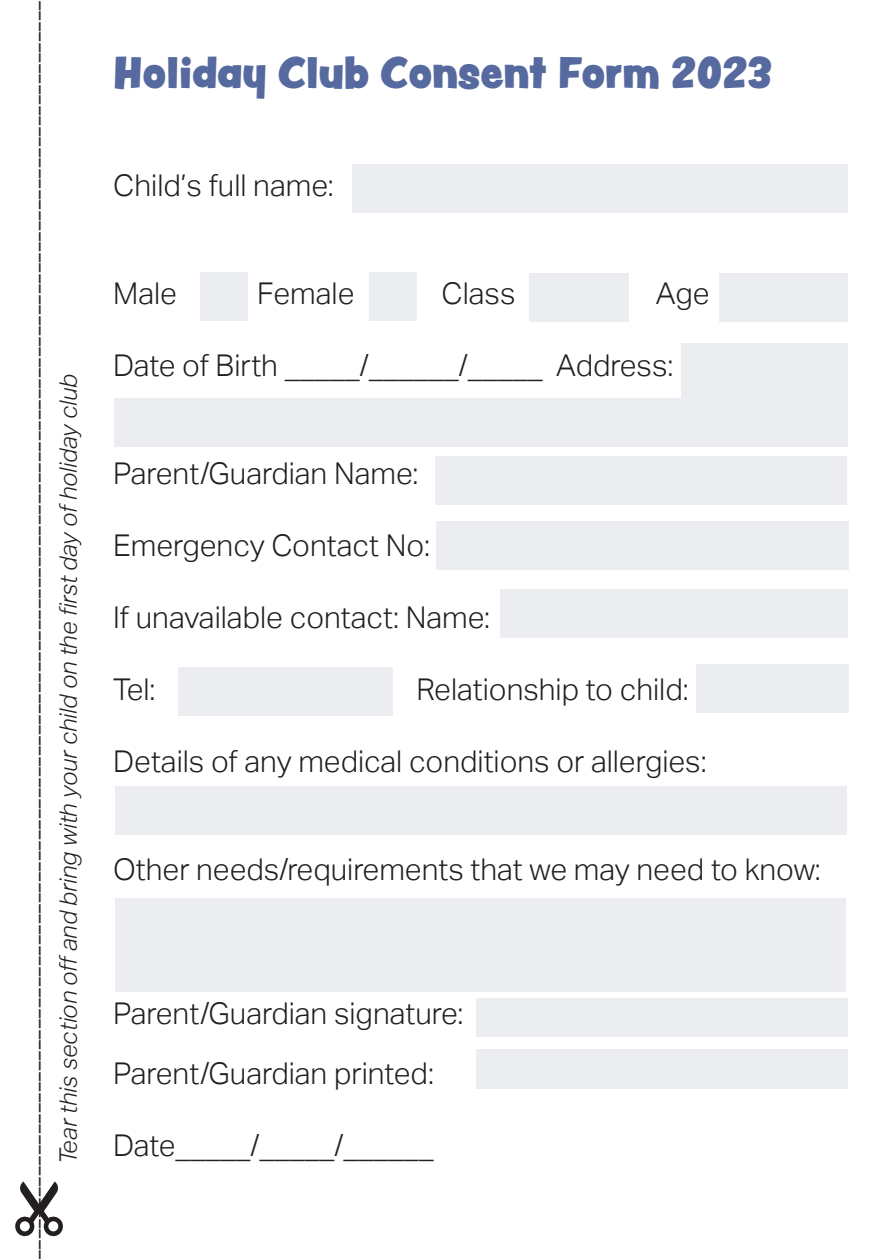
<style>
.page{position:relative;width:893px;height:1259px;background:#fff}
.page>*{position:absolute;margin:0;border:0;box-sizing:border-box;transform-origin:0 0}
.t1{font:39px "Peachy Keen JF";color:#576a9f}
.t2{font:300 30px/60px "Aktiv Grotesk";color:#231f20}
.t3{font:300 30px "Degular";color:#231f20}
.t4{font:italic 300 24px "Aktiv Grotesk";color:#231f20}
</style>
<div class="page">
<svg style="left:15px;top:1181px;width:48px;height:56px"></svg>
<div style="left:352px;top:164px;width:496px;height:49px;background:#ecedf0"></div>
<div style="left:200px;top:272px;width:48px;height:49px;background:#ecedf0"></div>
<div style="left:369px;top:272px;width:48px;height:49px;background:#ecedf0"></div>
<div style="left:529px;top:273px;width:99px;height:48px;background:#ecedf0"></div>
<div style="left:719px;top:273px;width:129px;height:49px;background:#ecedf0"></div>
<div style="left:114px;top:398px;width:734px;height:49px;background:#ecedf0"></div>
<div style="left:681px;top:343px;width:167px;height:60px;background:#ecedf0"></div>
<div style="left:435px;top:456px;width:412px;height:49px;background:#ecedf0"></div>
<div style="left:436px;top:521px;width:413px;height:48px;background:#ecedf0"></div>
<div style="left:500px;top:589px;width:348px;height:49px;background:#ecedf0"></div>
<div style="left:178px;top:667px;width:214px;height:49px;background:#ecedf0"></div>
<div style="left:697px;top:664px;width:152px;height:49px;background:#ecedf0"></div>
<div style="left:115px;top:785px;width:731px;height:49px;background:#ecedf0"></div>
<div style="left:115px;top:898px;width:730px;height:93px;background:#ecedf0"></div>
<div style="left:476px;top:998px;width:372px;height:38px;background:#ecedf0"></div>
<div style="left:476px;top:1049px;width:372px;height:39px;background:#ecedf0"></div>
<p class="t3" style="left:20px;top:1260px;width:1261px;rotate:-90deg">------------------------------------------------------------------------------------------------------------------------</p>
<p class="t4" style="left:55px;top:1164px;width:792px;rotate:-90deg">Tear this section off and bring with your child on the first day of holiday club</p>
<h1 class="t1" style="left:113px;top:43px;width:660px">Holiday Club Consent Form 2023</h1>
<p class="t2" style="left:113px;top:156px;width:222px">Child’s full name:</p>
<p class="t2" style="left:113px;top:264px;width:65px">Male</p>
<p class="t2" style="left:257px;top:264px;width:99px">Female</p>
<p class="t2" style="left:441px;top:264px;width:75px">Class</p>
<p class="t2" style="left:656px;top:264px;width:55px">Age</p>
<p class="t2" style="left:113px;top:336px;width:562px">Date of Birth _____/______/_____ Address:</p>
<p class="t2" style="left:113px;top:444px;width:307px">Parent/Guardian Name:</p>
<p class="t2" style="left:113px;top:516px;width:318px">Emergency Contact No:</p>
<p class="t2" style="left:113px;top:588px;width:378px">If unavailable contact: Name:</p>
<p class="t2" style="left:113px;top:660px;width:44px">Tel:</p>
<p class="t2" style="left:416px;top:660px;width:274px">Relationship to child:</p>
<p class="t2" style="left:113px;top:732px;width:595px">Details of any medical conditions or allergies:</p>
<p class="t2" style="left:113px;top:840px;width:709px">Other needs/requirements that we may need to know:</p>
<p class="t2" style="left:113px;top:984px;width:352px">Parent/Guardian signature:<br>Parent/Guardian printed:</p>
<p class="t2" style="left:113px;top:1116px;width:322px">Date_____/_____/______</p>
</div>
